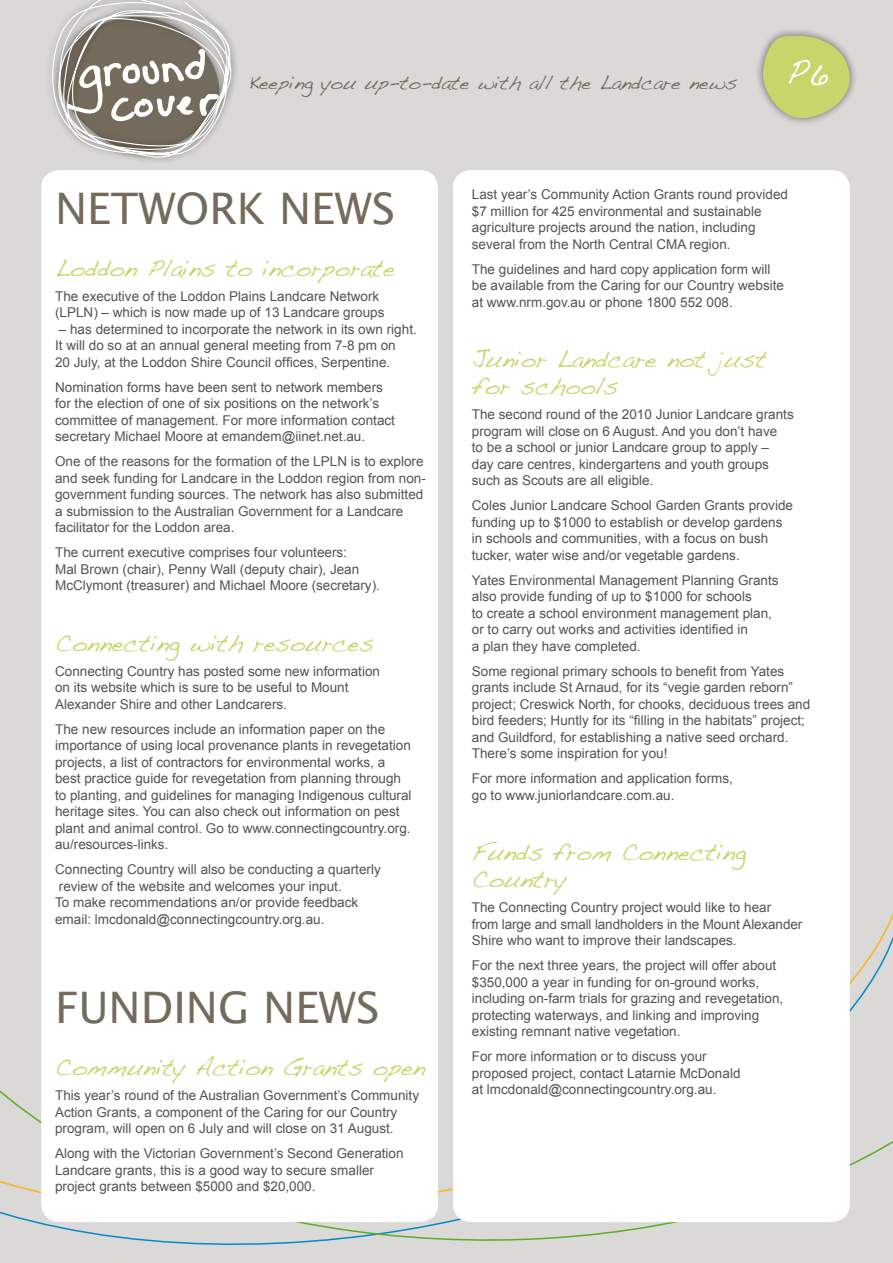
<style>
.page{position:relative;width:893px;height:1263px;background:#fff}
.page>*{position:absolute;margin:0;border:0;box-sizing:border-box;transform-origin:0 0}
.t1{font:43.5px "Lucida Sans";color:#756b5c}
.t2{font:24px/27px "Handwriting Dakota";color:#c7d66a}
.t3{font:19.5px "Handwriting Dakota";color:#756b5c}
.t4{font:13.5px/16.5px "Arial";color:#535355}
</style>
<div class="page">
<div style="left:0;top:0;width:893px;height:764px;background:#dad9d8"></div>
<div style="left:0;top:806px;width:893px;height:158px;background:#dad9d8"></div>
<div style="left:0;top:964px;width:893px;height:299px;background:#dad9d8"></div>
<div style="left:41px;top:170px;width:397px;height:1052px;background:#fff;border-radius:18px"></div>
<div style="left:453px;top:170px;width:397px;height:1052px;background:#fff;border-radius:18px"></div>
<div style="left:755px;top:28px;width:103px;height:98px;background:#000;opacity:.5"></div>
<div style="left:44px;top:0;width:195px;height:166px;background:#dad9d8"></div>
<svg style="left:50px;top:0;width:186px;height:158px"></svg>
<svg style="left:763px;top:35px;width:89px;height:83px;background:#c6d17f"></svg>
<h3 class="t3" style="left:249px;top:71px;width:490px">Keeping you up-to-date with all the Landcare news</h3>
<h1 class="t1" style="left:55px;top:183px;width:342px">NETWORK NEWS</h1>
<h2 class="t2" style="left:55px;top:254px;width:341px">Loddon Plains to incorporate</h2>
<p class="t4" style="left:55px;top:288px;width:331px">The executive of the Loddon Plains Landcare Network (LPLN) – which is now made up of 13 Landcare groups</p>
<p class="t4" style="left:55px;top:321px;width:363px">– has determined to incorporate the network in its own right.<br>It will do so at an annual general meeting from 7-8 pm on<br>20 July, at the Loddon Shire Council offices, Serpentine.</p>
<p class="t4" style="left:55px;top:379px;width:341px">Nomination forms have been sent to network members for the election of one of six positions on the network’s committee of management. For more information contact secretary Michael Moore at emandem@iinet.net.au.</p>
<p class="t4" style="left:55px;top:453px;width:372px">One of the reasons for the formation of the LPLN is to explore and seek funding for Landcare in the Loddon region from non&shy;government funding sources. The network has also submitted a submission to the Australian Government for a Landcare facilitator for the Loddon area.</p>
<p class="t4" style="left:55px;top:544px;width:326px">The current executive comprises four volunteers:<br>Mal Brown (chair), Penny Wall (deputy chair), Jean<br>McClymont (treasurer) and Michael Moore (secretary).</p>
<h2 class="t2" style="left:55px;top:629px;width:320px">Connecting with resources</h2>
<p class="t4" style="left:55px;top:663px;width:326px">Connecting Country has posted some new information on its website which is sure to be useful to Mount<br>Alexander Shire and other Landcarers.</p>
<p class="t4" style="left:55px;top:721px;width:358px">The new resources include an information paper on the importance of using local provenance plants in revegetation projects, a list of contractors for environmental works, a best practice guide for revegetation from planning through to planting, and guidelines for managing Indigenous cultural heritage sites. You can also check out information on pest plant and animal control. Go to www.connectingcountry.org. au/resources-links.</p>
<p class="t4" style="left:55px;top:861px;width:327px">Connecting Country will also be conducting a quarterly review of the website and welcomes your input.<br>To make recommendations an/or provide feedback email: lmcdonald@connectingcountry.org.au.</p>
<h1 class="t1" style="left:55px;top:982px;width:326px">FUNDING NEWS</h1>
<h2 class="t2" style="left:55px;top:1053px;width:372px">Community Action Grants open</h2>
<p class="t4" style="left:55px;top:1087px;width:365px">This year’s round of the Australian Government’s Community<br>Action Grants, a component of the Caring for our Country program, will open on 6 July and will close on 31 August.</p>
<p class="t4" style="left:55px;top:1145px;width:350px">Along with the Victorian Government’s Second Generation<br>Landcare grants, this is a good way to secure smaller project grants between $5000 and $20,000.</p>
<p class="t4" style="left:472px;top:186px;width:318px">Last year’s Community Action Grants round provided $7 million for 425 environmental and sustainable agriculture projects around the nation, including several from the North Central CMA region.</p>
<p class="t4" style="left:472px;top:261px;width:314px">The guidelines and hard copy application form will be available from the Caring for our Country website at www.nrm.gov.au or phone 1800 552 008.</p>
<h2 class="t2" style="left:472px;top:345px;width:296px">Junior Landcare not just for schools</h2>
<p class="t4" style="left:472px;top:406px;width:323px">The second round of the 2010 Junior Landcare grants program will close on 6 August. And you don’t have<br>to be a school or junior Landcare group to apply – day care centres, kindergartens and youth groups such as Scouts are all eligible.</p>
<p class="t4" style="left:472px;top:497px;width:323px">Coles Junior Landcare School Garden Grants provide funding up to $1000 to establish or develop gardens in schools and communities, with a focus on bush tucker, water wise and/or vegetable gardens.</p>
<p class="t4" style="left:472px;top:572px;width:308px">Yates Environmental Management Planning Grants also provide funding of up to $1000 for schools<br>to create a school environment management plan, or to carry out works and activities identified in<br>a plan they have completed.</p>
<p class="t4" style="left:472px;top:663px;width:340px">Some regional primary schools to benefit from Yates grants include St Arnaud, for its “vegie garden reborn” project; Creswick North, for chooks, deciduous trees and bird feeders; Huntly for its “filling in the habitats” project; and Guildford, for establishing a native seed orchard.<br>There’s some inspiration for you!</p>
<p class="t4" style="left:472px;top:770px;width:263px">For more information and application forms, go to www.juniorlandcare.com.au.</p>
<h2 class="t2" style="left:472px;top:838px;width:275px">Funds from Connecting<br>Country</h2>
<p class="t4" style="left:472px;top:899px;width:332px">The Connecting Country project would like to hear<br>from large and small landholders in the Mount Alexander<br>Shire who want to improve their landscapes.</p>
<p class="t4" style="left:472px;top:957px;width:313px">For the next three years, the project will offer about $350,000 a year in funding for on-ground works, including on-farm trials for grazing and revegetation, protecting waterways, and linking and improving existing remnant native vegetation.</p>
<p class="t4" style="left:472px;top:1048px;width:270px">For more information or to discuss your proposed project, contact Latarnie McDonald at lmcdonald@connectingcountry.org.au.</p>
</div>
